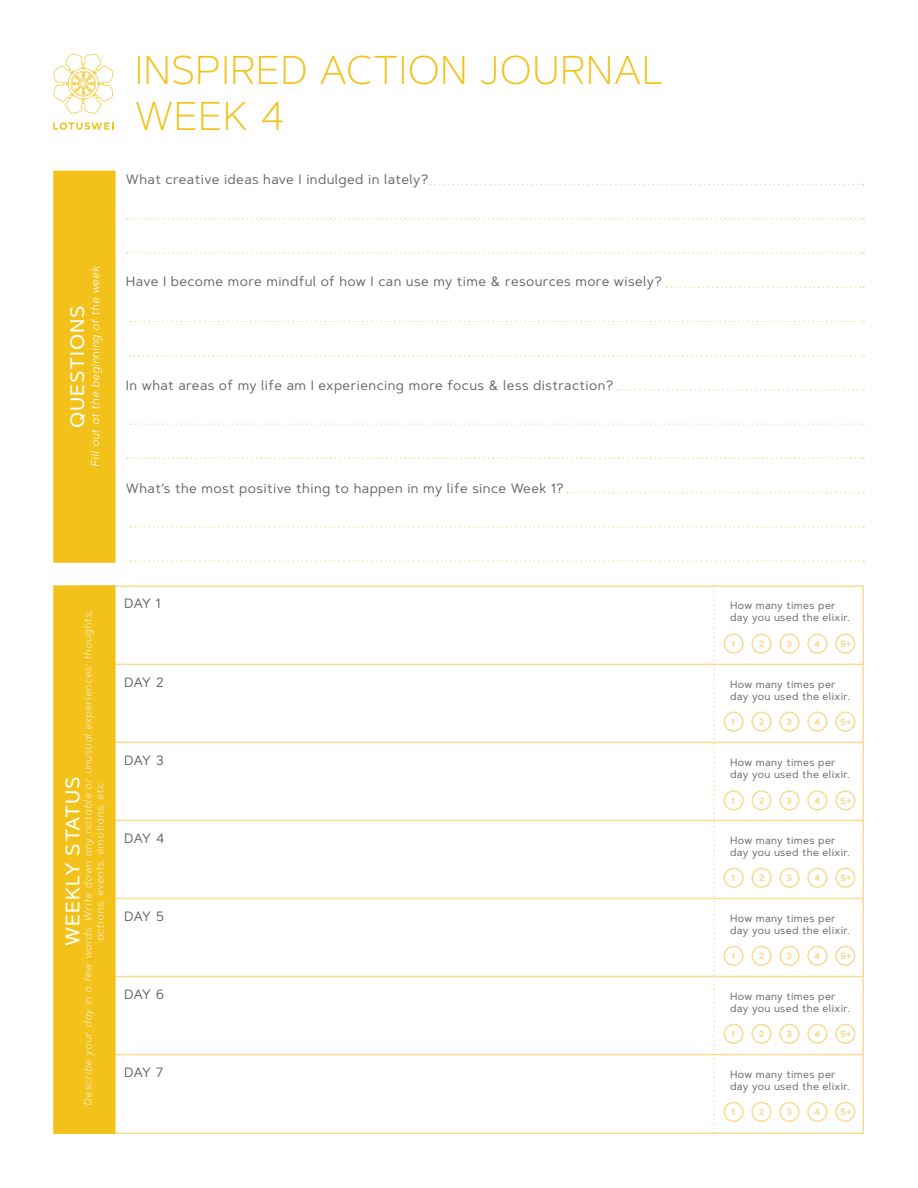
<style>
.page{position:relative;width:918px;height:1188px;background:#fff}
.page>*{position:absolute;margin:0;border:0;box-sizing:border-box;transform-origin:0 0}
.t1{font:200 40.05px/46px "Artegra Sans";color:#f2c21b}
.t2{font:500 19.5px "Artegra Sans";letter-spacing:.04em;color:#fff}
.t3{font:13.5px "Artegra Sans";letter-spacing:.03em;color:#636466}
.t4{font:italic 300 11.25px "Artegra Sans";letter-spacing:.025em;color:#fff}
.t5{font:10.5px/12px "Artegra Sans";letter-spacing:.03em;color:#636466}
.t6{font:italic 300 10.5px/12px "Artegra Sans";letter-spacing:.045em;color:#fcefd0}
.t7{font:700 9px "Artegra Sans";color:#f8dc93}
</style>
<div class="page">
<hr style="left:82px;top:664px;width:781px;height:1px;background:#f8dc93">
<hr style="left:82px;top:742px;width:781px;height:1px;background:#f8dc93">
<hr style="left:82px;top:820px;width:781px;height:1px;background:#f8dc93">
<hr style="left:82px;top:898px;width:781px;height:1px;background:#f8dc93">
<hr style="left:82px;top:976px;width:781px;height:1px;background:#f8dc93">
<hr style="left:82px;top:1054px;width:781px;height:1px;background:#f8dc93">
<div style="left:53px;top:171px;width:63px;height:392px;background:#f2c21b;border:2px solid #f2c21b"></div>
<div style="left:53px;top:585px;width:63px;height:549px;background:#f2c21b;border:2px solid #f2c21b"></div>
<svg style="left:713px;top:586px;width:2px;height:548px"></svg>
<svg style="left:430px;top:184px;width:433px;height:1px"></svg>
<svg style="left:130px;top:355px;width:734px;height:1px"></svg>
<svg style="left:567px;top:492px;width:297px;height:1px"></svg>
<svg style="left:127px;top:218px;width:737px;height:2px"></svg>
<svg style="left:617px;top:389px;width:247px;height:2px"></svg>
<svg style="left:666px;top:286px;width:198px;height:2px"></svg>
<svg style="left:130px;top:526px;width:734px;height:2px"></svg>
<svg style="left:127px;top:252px;width:737px;height:2px"></svg>
<svg style="left:130px;top:423px;width:734px;height:2px"></svg>
<svg style="left:130px;top:321px;width:734px;height:1px"></svg>
<svg style="left:127px;top:458px;width:737px;height:1px"></svg>
<svg style="left:130px;top:560px;width:734px;height:2px"></svg>
<svg style="left:53px;top:54px;width:61px;height:60px"></svg>
<svg style="left:53px;top:122px;width:60px;height:8px"></svg>
<div style="left:835px;top:634px;width:20px;height:20px;border:2px solid #f8dc93;border-radius:50%"></div>
<div style="left:724px;top:634px;width:20px;height:20px;border:2px solid #f8dc93;border-radius:50%"></div>
<div style="left:751px;top:634px;width:21px;height:20px;border:2px solid #f8dc93;border-radius:50%"></div>
<div style="left:779px;top:634px;width:21px;height:20px;border:2px solid #f8dc93;border-radius:50%"></div>
<div style="left:807px;top:634px;width:21px;height:20px;border:2px solid #f8dc93;border-radius:50%"></div>
<div style="left:835px;top:712px;width:20px;height:20px;border:2px solid #f8dc93;border-radius:50%"></div>
<div style="left:724px;top:712px;width:20px;height:20px;border:2px solid #f8dc93;border-radius:50%"></div>
<div style="left:751px;top:712px;width:21px;height:20px;border:2px solid #f8dc93;border-radius:50%"></div>
<div style="left:779px;top:712px;width:21px;height:20px;border:2px solid #f8dc93;border-radius:50%"></div>
<div style="left:807px;top:712px;width:21px;height:20px;border:2px solid #f8dc93;border-radius:50%"></div>
<div style="left:835px;top:790px;width:20px;height:21px;border:2px solid #f8dc93;border-radius:50%"></div>
<div style="left:724px;top:790px;width:20px;height:21px;border:2px solid #f8dc93;border-radius:50%"></div>
<div style="left:751px;top:790px;width:21px;height:21px;border:2px solid #f8dc93;border-radius:50%"></div>
<div style="left:779px;top:790px;width:21px;height:21px;border:2px solid #f8dc93;border-radius:50%"></div>
<div style="left:807px;top:790px;width:21px;height:21px;border:2px solid #f8dc93;border-radius:50%"></div>
<div style="left:835px;top:868px;width:20px;height:20px;border:2px solid #f8dc93;border-radius:50%"></div>
<div style="left:724px;top:868px;width:20px;height:20px;border:2px solid #f8dc93;border-radius:50%"></div>
<div style="left:751px;top:868px;width:21px;height:20px;border:2px solid #f8dc93;border-radius:50%"></div>
<div style="left:779px;top:868px;width:21px;height:20px;border:2px solid #f8dc93;border-radius:50%"></div>
<div style="left:807px;top:868px;width:21px;height:20px;border:2px solid #f8dc93;border-radius:50%"></div>
<div style="left:835px;top:946px;width:20px;height:20px;border:2px solid #f8dc93;border-radius:50%"></div>
<div style="left:724px;top:946px;width:20px;height:20px;border:2px solid #f8dc93;border-radius:50%"></div>
<div style="left:751px;top:946px;width:21px;height:20px;border:2px solid #f8dc93;border-radius:50%"></div>
<div style="left:779px;top:946px;width:21px;height:20px;border:2px solid #f8dc93;border-radius:50%"></div>
<div style="left:807px;top:946px;width:21px;height:20px;border:2px solid #f8dc93;border-radius:50%"></div>
<div style="left:835px;top:1024px;width:20px;height:20px;border:2px solid #f8dc93;border-radius:50%"></div>
<div style="left:724px;top:1024px;width:20px;height:20px;border:2px solid #f8dc93;border-radius:50%"></div>
<div style="left:751px;top:1024px;width:21px;height:20px;border:2px solid #f8dc93;border-radius:50%"></div>
<div style="left:779px;top:1024px;width:21px;height:20px;border:2px solid #f8dc93;border-radius:50%"></div>
<div style="left:807px;top:1024px;width:21px;height:20px;border:2px solid #f8dc93;border-radius:50%"></div>
<div style="left:835px;top:1102px;width:20px;height:20px;border:2px solid #f8dc93;border-radius:50%"></div>
<div style="left:724px;top:1102px;width:20px;height:20px;border:2px solid #f8dc93;border-radius:50%"></div>
<div style="left:751px;top:1102px;width:21px;height:20px;border:2px solid #f8dc93;border-radius:50%"></div>
<div style="left:779px;top:1102px;width:21px;height:20px;border:2px solid #f8dc93;border-radius:50%"></div>
<div style="left:807px;top:1102px;width:21px;height:20px;border:2px solid #f8dc93;border-radius:50%"></div>
<h1 class="t1" style="left:135px;top:46px;width:531px">INSPIRED ACTION JOURNAL<br>WEEK 4</h1>
<p class="t3" style="left:126px;top:170px;width:304px">What creative ideas have I indulged in lately?</p>
<p class="t4" style="left:88px;top:467px;width:202px;rotate:-90deg">Fill out at the beginning of the week</p>
<h2 class="t2" style="left:64px;top:428px;width:123px;rotate:-90deg">QUESTIONS</h2>
<p class="t3" style="left:126px;top:272px;width:538px">Have I become more mindful of how I can use my time &amp; resources more wisely?</p>
<p class="t3" style="left:126px;top:376px;width:489px">In what areas of my life am I experiencing more focus &amp; less distraction?</p>
<p class="t3" style="left:126px;top:479px;width:439px">What’s the most positive thing to happen in my life since Week 1?</p>
<p class="t6" style="left:82px;top:941px;width:333px;text-indent:-164px;rotate:-90deg">Describe your day in a few words. Write down any notable or unusual experiences: thoughts, actions, events, emotions, etc.</p>
<h2 class="t2" style="left:59px;top:946px;width:170px;rotate:-90deg">WEEKLY STATUS</h2>
<p class="t3" style="left:124px;top:594px;width:38px">DAY 1</p>
<p class="t3" style="left:124px;top:673px;width:41px">DAY 2</p>
<p class="t3" style="left:124px;top:751px;width:41px">DAY 3</p>
<p class="t3" style="left:124px;top:829px;width:42px">DAY 4</p>
<p class="t3" style="left:124px;top:907px;width:41px">DAY 5</p>
<p class="t3" style="left:124px;top:985px;width:42px">DAY 6</p>
<p class="t3" style="left:124px;top:1063px;width:41px">DAY 7</p>
<p class="t5" style="left:730px;top:600px;width:121px">How many times per day you used the elixir.</p>
<p class="t7" style="left:731px;top:637px;width:5px">1</p>
<p class="t7" style="left:759px;top:637px;width:7px">2</p>
<p class="t7" style="left:786px;top:637px;width:7px">3</p>
<p class="t7" style="left:814px;top:637px;width:8px">4</p>
<p class="t7" style="left:840px;top:637px;width:13px">5+</p>
<p class="t5" style="left:730px;top:678px;width:121px">How many times per day you used the elixir.</p>
<p class="t7" style="left:731px;top:715px;width:5px">1</p>
<p class="t7" style="left:759px;top:715px;width:7px">2</p>
<p class="t7" style="left:786px;top:715px;width:7px">3</p>
<p class="t7" style="left:814px;top:715px;width:8px">4</p>
<p class="t7" style="left:840px;top:715px;width:13px">5+</p>
<p class="t5" style="left:730px;top:756px;width:121px">How many times per day you used the elixir.</p>
<p class="t7" style="left:731px;top:794px;width:5px">1</p>
<p class="t7" style="left:759px;top:794px;width:7px">2</p>
<p class="t7" style="left:786px;top:794px;width:7px">3</p>
<p class="t7" style="left:814px;top:794px;width:8px">4</p>
<p class="t7" style="left:840px;top:794px;width:13px">5+</p>
<p class="t5" style="left:730px;top:834px;width:121px">How many times per day you used the elixir.</p>
<p class="t7" style="left:731px;top:871px;width:5px">1</p>
<p class="t7" style="left:759px;top:871px;width:7px">2</p>
<p class="t7" style="left:786px;top:871px;width:7px">3</p>
<p class="t7" style="left:814px;top:871px;width:8px">4</p>
<p class="t7" style="left:840px;top:871px;width:13px">5+</p>
<p class="t5" style="left:730px;top:912px;width:121px">How many times per day you used the elixir.</p>
<p class="t7" style="left:731px;top:949px;width:5px">1</p>
<p class="t7" style="left:759px;top:949px;width:7px">2</p>
<p class="t7" style="left:786px;top:949px;width:7px">3</p>
<p class="t7" style="left:814px;top:949px;width:8px">4</p>
<p class="t7" style="left:840px;top:949px;width:13px">5+</p>
<p class="t5" style="left:730px;top:990px;width:121px">How many times per day you used the elixir.</p>
<p class="t7" style="left:731px;top:1028px;width:5px">1</p>
<p class="t7" style="left:759px;top:1028px;width:7px">2</p>
<p class="t7" style="left:786px;top:1028px;width:7px">3</p>
<p class="t7" style="left:814px;top:1028px;width:8px">4</p>
<p class="t7" style="left:840px;top:1028px;width:13px">5+</p>
<p class="t5" style="left:730px;top:1068px;width:121px">How many times per day you used the elixir.</p>
<p class="t7" style="left:731px;top:1106px;width:5px">1</p>
<p class="t7" style="left:759px;top:1106px;width:7px">2</p>
<p class="t7" style="left:786px;top:1106px;width:7px">3</p>
<p class="t7" style="left:814px;top:1106px;width:8px">4</p>
<p class="t7" style="left:840px;top:1106px;width:13px">5+</p>
</div>
